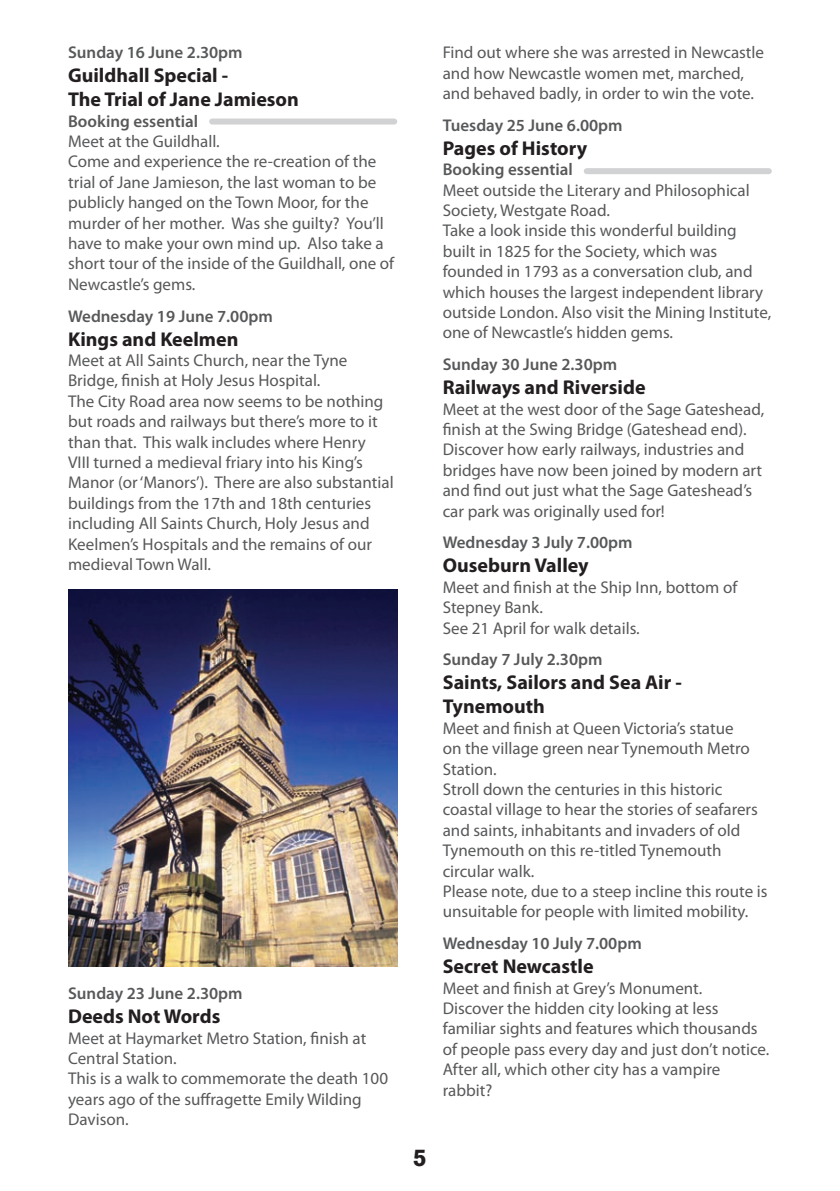
<style>
.page{position:relative;width:840px;height:1191px;background:#fff}
.page>*{position:absolute;margin:0;border:0;box-sizing:border-box;transform-origin:0 0}
.t1{font:700 24px "Akzidenz Grotesk BQ";color:#231f20}
.t2{font:700 20px/24px "Myriad Pro";color:#231f20}
.t3{font:17px/20.4px "Myriad Pro";color:#57585a}
.t4{font:600 17px "Myriad Pro";color:#57585a}
</style>
<div class="page">
<img style="left:68px;top:590px;width:329px;height:377px">
<div style="left:586px;top:168px;width:182px;height:6px;background:#d1d2d4"></div>
<div style="left:212px;top:118px;width:182px;height:6px;background:#d1d2d4"></div>
<p class="t4" style="left:68px;top:42px;width:176px">Sunday 16 June 2.30pm</p>
<p class="t2" style="left:68px;top:63px;width:232px">Guildhall Special -<br>The Trial of Jane Jamieson</p>
<p class="t4" style="left:68px;top:110px;width:131px">Booking essential</p>
<p class="t3" style="left:68px;top:131px;width:327px">Meet at the Guildhall.<br>Come and experience the re-creation of the trial of Jane Jamieson, the last woman to be publicly hanged on the Town Moor, for the murder of her mother. Was she guilty? You’ll have to make your own mind up. Also take a short tour of the inside of the Guildhall, one of Newcastle’s gems.</p>
<p class="t4" style="left:68px;top:305px;width:206px">Wednesday 19 June 7.00pm</p>
<p class="t2" style="left:68px;top:326px;width:172px">Kings and Keelmen</p>
<p class="t3" style="left:68px;top:350px;width:327px">Meet at All Saints Church, near the Tyne Bridge, finish at Holy Jesus Hospital.<br>The City Road area now seems to be nothing but roads and railways but there’s more to it than that. This walk includes where Henry<br>VIII turned a medieval friary into his King’s Manor (or ‘Manors’). There are also substantial buildings from the 17th and 18th centuries including All Saints Church, Holy Jesus and Keelmen’s Hospitals and the remains of our medieval Town Wall.</p>
<p class="t4" style="left:68px;top:982px;width:176px">Sunday 23 June 2.30pm</p>
<p class="t2" style="left:68px;top:1003px;width:154px">Deeds Not Words</p>
<p class="t3" style="left:68px;top:1027px;width:321px">Meet at Haymarket Metro Station, finish at<br>Central Station.<br>This is a walk to commemorate the death 100 years ago of the suffragette Emily Wilding<br>Davison.</p>
<p class="t3" style="left:442px;top:42px;width:323px">Find out where she was arrested in Newcastle and how Newcastle women met, marched, and behaved badly, in order to win the vote.</p>
<p class="t4" style="left:442px;top:114px;width:181px">Tuesday 25 June 6.00pm</p>
<p class="t2" style="left:442px;top:135px;width:146px">Pages of History</p>
<p class="t4" style="left:442px;top:159px;width:131px">Booking essential</p>
<p class="t3" style="left:442px;top:179px;width:330px">Meet outside the Literary and Philosophical Society, Westgate Road.<br>Take a look inside this wonderful building built in 1825 for the Society, which was founded in 1793 as a conversation club, and which houses the largest independent library outside London. Also visit the Mining Institute, one of Newcastle’s hidden gems.</p>
<p class="t4" style="left:442px;top:353px;width:176px">Sunday 30 June 2.30pm</p>
<p class="t2" style="left:442px;top:375px;width:204px">Railways and Riverside</p>
<p class="t3" style="left:442px;top:398px;width:323px">Meet at the west door of the Sage Gateshead, finish at the Swing Bridge (Gateshead end).<br>Discover how early railways, industries and bridges have now been joined by modern art and find out just what the Sage Gateshead’s car park was originally used for!</p>
<p class="t4" style="left:442px;top:532px;width:191px">Wednesday 3 July 7.00pm</p>
<p class="t2" style="left:442px;top:553px;width:147px">Ouseburn Valley</p>
<p class="t3" style="left:442px;top:576px;width:296px">Meet and finish at the Ship Inn, bottom of<br>Stepney Bank.<br>See 21 April for walk details.</p>
<p class="t4" style="left:442px;top:649px;width:161px">Sunday 7 July 2.30pm</p>
<p class="t2" style="left:442px;top:670px;width:240px">Saints, Sailors and Sea Air -<br>Tynemouth</p>
<p class="t3" style="left:442px;top:717px;width:326px">Meet and finish at Queen Victoria’s statue<br>on the village green near Tynemouth Metro Station.<br>Stroll down the centuries in this historic coastal village to hear the stories of seafarers and saints, inhabitants and invaders of old Tynemouth on this re-titled Tynemouth circular walk.<br>Please note, due to a steep incline this route is unsuitable for people with limited mobility.</p>
<p class="t4" style="left:442px;top:932px;width:200px">Wednesday 10 July 7.00pm</p>
<p class="t2" style="left:442px;top:953px;width:152px">Secret Newcastle</p>
<p class="t3" style="left:442px;top:977px;width:328px">Meet and finish at Grey’s Monument.<br>Discover the hidden city looking at less familiar sights and features which thousands of people pass every day and just don’t notice.<br>After all, which other city has a vampire rabbit?</p>
<h1 class="t1" style="left:413px;top:1144px;width:15px">5</h1>
</div>
